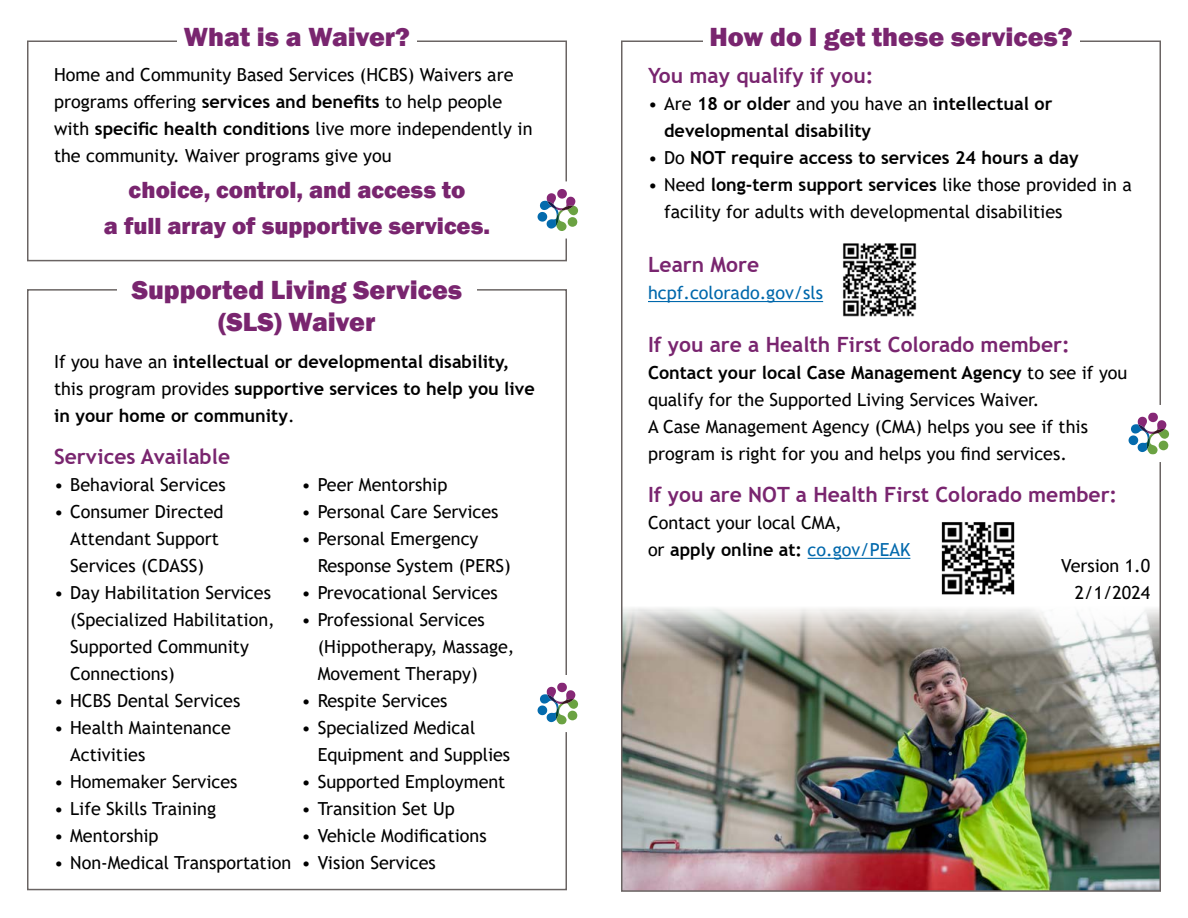
<style>
.page{position:relative;width:1188px;height:918px;background:#fff}
.page>*{position:absolute;margin:0;border:0;box-sizing:border-box;transform-origin:0 0}
.Box_Header_H2{font:800 27px/32.4px "Franklin Gothic";color:#79256f;text-align:center}
.Body_Text_-_P{font:800 24px "Franklin Gothic";color:#79256f}
.Paragraph_Header_H3{font:700 21px "Trebuchet MS";color:#79256f}
.Body_Text_-_P-2{font:18px/27px "Trebuchet MS";color:#000}
.Body_Text_-_P-3{font:700 18px/27px "Trebuchet MS";color:#000}
.Body_Text_-_P-4{font:18px "Trebuchet MS";color:#0068ac}
.s1{font-weight:700}
.s2{font-weight:400}
.s3{font-weight:400;color:#0068ac}
</style>
<div class="page">
<div style="left:27px;top:40px;width:540px;height:221px;border:2px solid #6a6463"></div>
<div style="left:177px;top:27px;width:240px;height:24px;background:#fff"></div>
<svg style="left:537px;top:178px;width:42px;height:64px"></svg>
<svg style="left:537px;top:671px;width:42px;height:65px"></svg>
<img style="left:624px;top:608px;width:534px;height:281px">
<hr style="left:648px;top:301px;width:175px;height:1px;background:#0068ac">
<hr style="left:808px;top:558px;width:102px;height:1px;background:#0068ac">
<img style="left:843px;top:243px;width:74px;height:74px">
<img style="left:941px;top:522px;width:74px;height:73px">
<svg style="left:1128px;top:401px;width:42px;height:65px"></svg>
<h2 class="Box_Header_H2" style="left:184px;top:21px;width:228px">What is a Waiver?</h2>
<p class="Body_Text_-_P-2" style="left:54px;top:61px;width:480px">Home and Community Based Services (HCBS) Waivers are programs offering <span class="s1">services and benefits</span> to help people with <span class="s1">specific health conditions</span> live more independently in the community. Waiver programs give you</p>
<p class="Body_Text_-_P" style="left:129px;top:174px;width:338px">choice, control, and access to</p>
<p class="Body_Text_-_P" style="left:104px;top:210px;width:388px">a full array of supportive services.</p>
<h2 class="Box_Header_H2" style="left:132px;top:273px;width:332px">Supported Living Services (SLS) Waiver</h2>
<p class="Body_Text_-_P-3" style="left:54px;top:348px;width:482px"><span class="s2">If you have an</span> intellectual or developmental disability, <span class="s2">this program provides</span> supportive services to help you live in your home or community<span class="s2">.</span></p>
<h3 class="Paragraph_Header_H3" style="left:54px;top:444px;width:178px">Services Available</h3>
<p class="Body_Text_-_P-2" style="left:54px;top:471px;width:173px">• Behavioral Services</p>
<p class="Body_Text_-_P-2" style="left:70px;top:498px;width:155px;text-indent:-16px">• Consumer Directed<br>Attendant Support<br>Services (CDASS)</p>
<p class="Body_Text_-_P-2" style="left:70px;top:579px;width:206px;text-indent:-16px">• Day Habilitation Services (Specialized Habilitation,<br>Supported Community<br>Connections)</p>
<p class="Body_Text_-_P-2" style="left:54px;top:687px;width:188px">• HCBS Dental Services</p>
<p class="Body_Text_-_P-2" style="left:70px;top:714px;width:162px;text-indent:-16px">• Health Maintenance<br>Activities</p>
<p class="Body_Text_-_P-2" style="left:54px;top:768px;width:185px">• Homemaker Services</p>
<p class="Body_Text_-_P-2" style="left:54px;top:795px;width:164px">• Life Skills Training</p>
<p class="Body_Text_-_P-2" style="left:54px;top:822px;width:106px">• Mentorship</p>
<p class="Body_Text_-_P-2" style="left:54px;top:849px;width:239px">• Non-Medical Transportation</p>
<p class="Body_Text_-_P-2" style="left:302px;top:471px;width:147px">• Peer Mentorship</p>
<p class="Body_Text_-_P-2" style="left:302px;top:498px;width:199px">• Personal Care Services</p>
<p class="Body_Text_-_P-2" style="left:318px;top:525px;width:195px;text-indent:-16px">• Personal Emergency<br>Response System (PERS)</p>
<p class="Body_Text_-_P-2" style="left:302px;top:579px;width:198px">• Prevocational Services</p>
<p class="Body_Text_-_P-2" style="left:318px;top:606px;width:198px;text-indent:-16px">• Professional Services (Hippotherapy, Massage,<br>Movement Therapy)</p>
<p class="Body_Text_-_P-2" style="left:302px;top:687px;width:147px">• Respite Services</p>
<p class="Body_Text_-_P-2" style="left:318px;top:714px;width:194px;text-indent:-16px">• Specialized Medical<br>Equipment and Supplies</p>
<p class="Body_Text_-_P-2" style="left:302px;top:768px;width:205px">• Supported Employment</p>
<p class="Body_Text_-_P-2" style="left:302px;top:795px;width:155px">• Transition Set Up</p>
<p class="Body_Text_-_P-2" style="left:302px;top:822px;width:187px">• Vehicle Modifications</p>
<p class="Body_Text_-_P-2" style="left:302px;top:849px;width:136px">• Vision Services</p>
<h2 class="Box_Header_H2" style="left:709px;top:21px;width:365px">How do I get these services?</h2>
<h3 class="Paragraph_Header_H3" style="left:648px;top:63px;width:227px">You may qualify if you:</h3>
<p class="Body_Text_-_P-3" style="left:664px;top:90px;width:390px;text-indent:-16px"><span class="s2">• Are</span> 18 or older <span class="s2">and you have an</span> intellectual or developmental disability</p>
<p class="Body_Text_-_P-3" style="left:648px;top:144px;width:432px"><span class="s2">• Do</span> NOT require access to services 24 hours a day</p>
<p class="Body_Text_-_P-2" style="left:664px;top:171px;width:469px;text-indent:-16px">• Need <span class="s1">long-term support services</span> like those provided in a facility for adults with developmental disabilities</p>
<h3 class="Paragraph_Header_H3" style="left:648px;top:252px;width:113px">Learn More</h3>
<p class="Body_Text_-_P-4" style="left:648px;top:282px;width:177px">hcpf.colorado.gov/sls</p>
<h3 class="Paragraph_Header_H3" style="left:648px;top:331px;width:423px">If you are a Health First Colorado member:</h3>
<p class="Body_Text_-_P-2" style="left:648px;top:359px;width:481px"><span class="s1">Contact your local Case Management Agency</span> to see if you qualify for the Supported Living Services Waiver.</p>
<p class="Body_Text_-_P-2" style="left:648px;top:413px;width:441px">A Case Management Agency (CMA) helps you see if this program is right for you and helps you find services.</p>
<h3 class="Paragraph_Header_H3" style="left:648px;top:481px;width:471px">If you are NOT a Health First Colorado member:</h3>
<p class="Body_Text_-_P-2" style="left:648px;top:509px;width:195px">Contact your local CMA,</p>
<p class="Body_Text_-_P-3" style="left:648px;top:536px;width:264px"><span class="s2">or</span> apply online at: <span class="s3">co.gov/PEAK</span></p>
<p class="Body_Text_-_P-2" style="left:1061px;top:552px;width:91px">Version 1.0</p>
<p class="Body_Text_-_P-2" style="left:1075px;top:579px;width:77px">2/1/2024</p>
</div>
